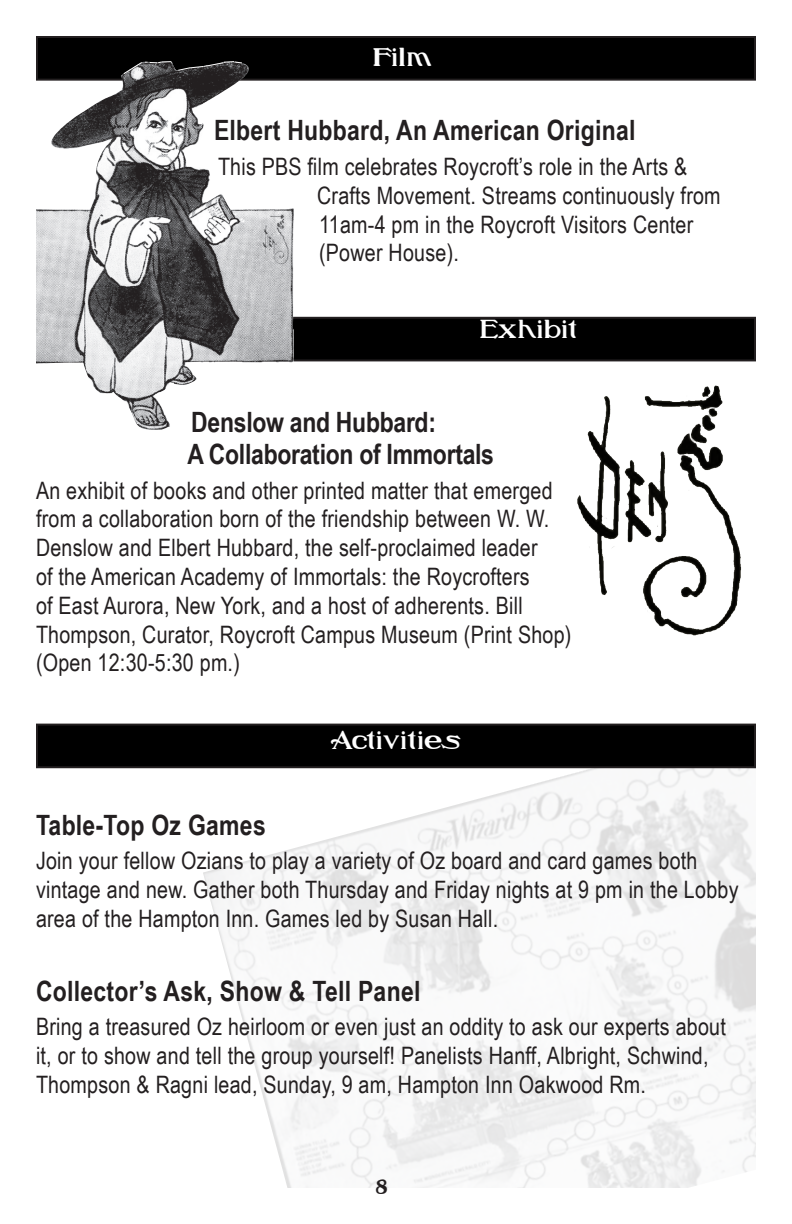
<style>
.page{position:relative;width:792px;height:1224px;background:#fff}
.page>*{position:absolute;margin:0;border:0;box-sizing:border-box;transform-origin:0 0}
.t1{font:30px "Denslow";color:#fff}
.Paragraph_Style_2{font:700 28px "Arial Narrow";letter-spacing:.01em;color:#231f20}
.Paragraph_Style_2-2{font:700 28px/32px "Arial Narrow";letter-spacing:-.01em;color:#231f20}
.Paragraph_Style_2-3{font:24px/28.8px "Arial Narrow";letter-spacing:.01em;color:#231f20}
.t2{font:24px "Denslow";color:#231f20}
</style>
<div class="page">
<svg style="left:185px;top:723px;width:571px;height:465px"></svg>
<div style="left:90px;top:318px;width:665px;height:42px;background:#000"></div>
<div style="left:89px;top:317px;width:667px;height:44px;border:2px solid #231f20"></div>
<div style="left:37px;top:37px;width:718px;height:43px;background:#000"></div>
<div style="left:36px;top:36px;width:720px;height:45px;border:2px solid #231f20"></div>
<div style="left:37px;top:725px;width:718px;height:42px;background:#000"></div>
<div style="left:36px;top:724px;width:720px;height:44px;border:2px solid #231f20"></div>
<img style="left:36px;top:62px;width:258px;height:368px">
<img style="left:573px;top:347px;width:183px;height:289px">
<svg style="left:178px;top:61px;width:64px;height:10px"></svg>
<svg style="left:123px;top:61px;width:48px;height:13px"></svg>
<p class="t1" style="left:374px;top:42px;width:60px">Film</p>
<p class="Paragraph_Style_2" style="left:214px;top:109px;width:423px">Elbert Hubbard, An American Original</p>
<p class="Paragraph_Style_2-3" style="left:317px;top:151px;width:405px;text-indent:-99px">This PBS film celebrates Roycroft’s role in the Arts &amp; Crafts Movement. Streams continuously from 11am-4 pm in the Roycroft Visitors Center (Power House).</p>
<p class="t1" style="left:480px;top:314px;width:98px">Exhibit</p>
<p class="Paragraph_Style_2-2" style="left:187px;top:405px;width:308px">Denslow and Hubbard:<br>A Collaboration of Immortals</p>
<p class="Paragraph_Style_2-3" style="left:36px;top:475px;width:537px">An exhibit of books and other printed matter that emerged from a collaboration born of the friendship between W. W.<br>Denslow and Elbert Hubbard, the self-proclaimed leader<br>of the American Academy of Immortals: the Roycrofters<br>of East Aurora, New York, and a host of adherents. Bill Thompson, Curator, Roycroft Campus Museum (Print Shop) (Open 12:30-5:30 pm.)</p>
<p class="t1" style="left:331px;top:725px;width:133px">Activities</p>
<p class="Paragraph_Style_2" style="left:36px;top:803px;width:231px">Table-Top Oz Games</p>
<p class="Paragraph_Style_2-3" style="left:36px;top:845px;width:704px">Join your fellow Ozians to play a variety of Oz board and card games both vintage and new. Gather both Thursday and Friday nights at 9 pm in the Lobby area of the Hampton Inn. Games led by Susan Hall.</p>
<p class="Paragraph_Style_2" style="left:36px;top:970px;width:386px">Collector’s Ask, Show &amp; Tell Panel</p>
<p class="Paragraph_Style_2-3" style="left:36px;top:1011px;width:691px">Bring a treasured Oz heirloom or even just an oddity to ask our experts about it, or to show and tell the group yourself! Panelists Hanff, Albright, Schwind,<br>Thompson &amp; Ragni lead, Sunday, 9 am, Hampton Inn Oakwood Rm.</p>
<p class="t2" style="left:376px;top:1174px;width:14px">8</p>
</div>
